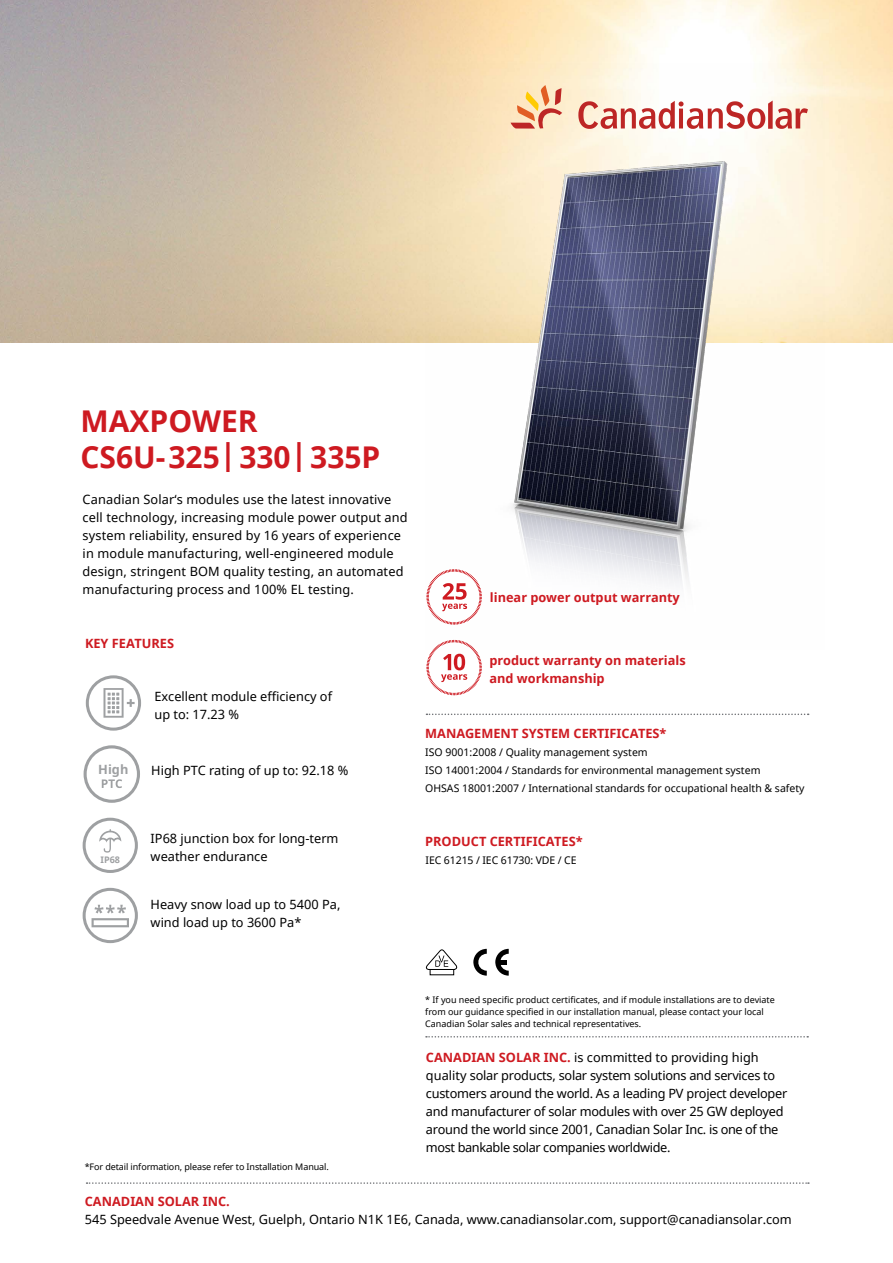
<style>
.page{position:relative;width:893px;height:1263px;background:#fff}
.page>*{position:absolute;margin:0;border:0;box-sizing:border-box;transform-origin:0 0}
.t1{font:700 30px/36px "Noto Sans";color:#ce1a21}
.t2{font:12.75px/18px "Noto Sans";color:#000}
.t3{font:12.75px/18px "Noto Sans";letter-spacing:-.02em;color:#000}
.t4{font:700 12.75px/18px "Noto Sans";color:#ce1a21}
.t5{font:700 12.75px "Noto Sans";color:#9ea0a2}
.t6{font:10.5px/18px "Noto Sans";color:#000}
.t7{font:9px/12px "Noto Sans";color:#000}
.t8{font:700 9px "Noto Sans";color:#9ea0a2}
.s1{font-weight:700;color:#ce1a21}
</style>
<div class="page">
<img style="left:425px;top:64px;width:400px;height:576px">
<svg style="left:87px;top:1182px;width:722px;height:2px"></svg>
<svg style="left:426px;top:713px;width:383px;height:2px"></svg>
<svg style="left:426px;top:1036px;width:382px;height:1px"></svg>
<svg style="left:84px;top:745px;width:56px;height:58px"></svg>
<svg style="left:473px;top:949px;width:14px;height:27px"></svg>
<svg style="left:495px;top:949px;width:14px;height:27px"></svg>
<svg style="left:425px;top:949px;width:32px;height:26px"></svg>
<svg style="left:86px;top:675px;width:55px;height:56px"></svg>
<svg style="left:83px;top:888px;width:55px;height:55px"></svg>
<svg style="left:426px;top:640px;width:56px;height:55px"></svg>
<svg style="left:426px;top:569px;width:56px;height:55px"></svg>
<svg style="left:83px;top:818px;width:55px;height:55px"></svg>
<svg style="left:511px;top:85px;width:51px;height:44px;background:#f0bc94"></svg>
<svg style="left:578px;top:101px;width:230px;height:28px"></svg>
<h1 class="t1" style="left:80px;top:402px;width:301px">MAXPOWER<br>CS6U- 325| 330| 335P</h1>
<p class="t2" style="left:83px;top:490px;width:327px">Canadian Solar‘s modules use the latest innovative cell technology, increasing module power output and system reliability, ensured by 16 years of experience in module manufacturing, well-engineered module design, stringent BOM quality testing, an automated manufacturing process and 100% EL testing.</p>
<p class="t4" style="left:85px;top:634px;width:90px">KEY FEATURES</p>
<p class="t5" style="left:98px;top:760px;width:32px">High</p>
<p class="t8" style="left:101px;top:853px;width:21px">IP68</p>
<p class="t2" style="left:155px;top:687px;width:179px">Excellent module efficiency of up to: 17.23 %</p>
<p class="t2" style="left:151px;top:761px;width:199px">High PTC rating of up to: 92.18 %</p>
<p class="t2" style="left:151px;top:829px;width:189px">IP68 junction box for long-term weather endurance</p>
<p class="t2" style="left:151px;top:895px;width:191px">Heavy snow load up to 5400 Pa, wind load up to 3600 Pa*</p>
<p class="t4" style="left:490px;top:588px;width:191px">linear power output warranty</p>
<p class="t4" style="left:489px;top:651px;width:198px">product warranty on materials and workmanship</p>
<p class="t4" style="left:425px;top:724px;width:59px">Manageme</p>
<p class="t4" style="left:501px;top:724px;width:38px">nt System</p>
<p class="t4" style="left:574px;top:724px;width:57px">Certificates</p>
<p class="t4" style="left:660px;top:724px;width:8px">*</p>
<p class="t6" style="left:425px;top:743px;width:381px">ISO 9001:2008 / Quality management system<br>ISO 14001:2004 / Standards for environmental management system<br>OHSAS 18001:2007 / International standards for occupational health &amp; safety</p>
<p class="t4" style="left:425px;top:832px;width:45px">Product</p>
<p class="t4" style="left:490px;top:832px;width:94px">CERTIFICATEs*</p>
<p class="t6" style="left:426px;top:851px;width:152px">IEC 61215 / IEC 61730: VDE / CE</p>
<p class="t7" style="left:85px;top:1161px;width:246px">*For detail information, please refer to Installation Manual.</p>
<p class="t7" style="left:425px;top:993px;width:351px">* If you need specific product certificates, and if module installations are to deviate from our guidance specified in our installation manual, please contact your local<br>Canadian Solar sales and technical representatives.</p>
<p class="t3" style="left:426px;top:1048px;width:363px"><span class="s1">CANADIAN SOLAR IN C.</span> is committed to providing high quality solar products, solar system solutions and services to customers around the world. As a leading PV project developer and manufacturer of solar modules with over 25 GW deployed around the world since 2001, Canadian Solar Inc. is one of the most bankable solar companies worldwide.</p>
<p class="t4" style="left:85px;top:1192px;width:146px">Canadian Solar Inc.</p>
<p class="t2" style="left:85px;top:1210px;width:708px">545 Speedvale Avenue West, Guelph, Ontario N1K 1E6, Canada, www.canadiansolar.com, support@canadiansolar.com</p>
</div>
